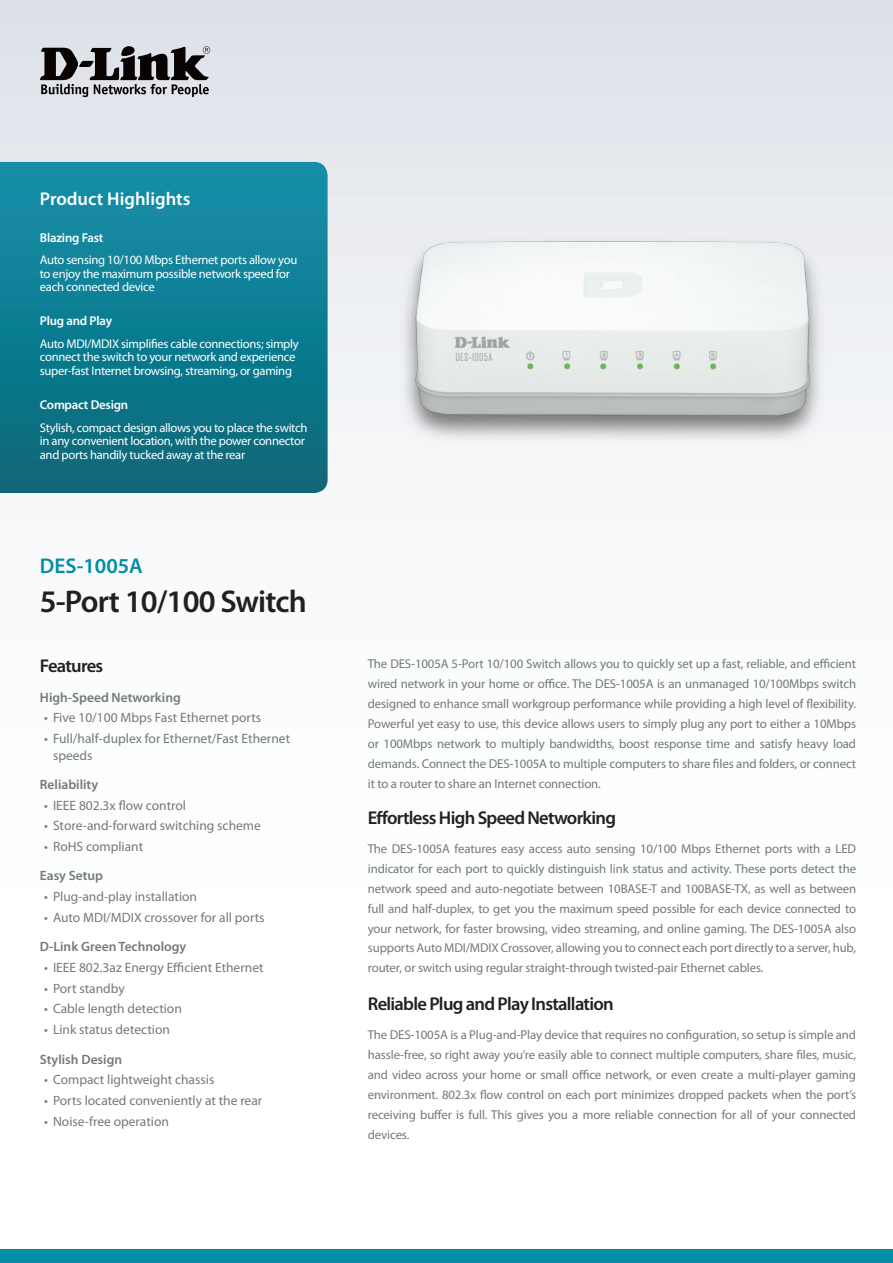
<style>
.page{position:relative;width:893px;height:1263px;background:#fff}
.page>*{position:absolute;margin:0;border:0;box-sizing:border-box;transform-origin:0 0}
.Product_Name__Cover{font:600 31.5px "Myriad Pro";letter-spacing:-.025em;color:#231f20}
.Model_Number__Cover{font:600 21.3px "Myriad Pro";color:#008da8}
.Description_Topic{font:600 18.6px "Myriad Pro";letter-spacing:-.04em;color:#231f20}
.Highlights_Title{font:600 18.6px "Myriad Pro";color:#fff}
.Features_Title{font:600 18.6px "Myriad Pro";letter-spacing:-.04em;color:#231f20}
.Features_Bullets{font:13.5px/16.5px "Myriad Pro";color:#74787d}
.Features_Category{font:600 13.5px "Myriad Pro";color:#74787d}
.Description_Text{font:12.9px/20px "Myriad Pro";letter-spacing:-.01em;color:#74787d;text-align:justify}
.Highlights_Category{font:600 12.9px "Myriad Pro";letter-spacing:-.015em;color:#fff}
.Highlights_Text{font:12.6px/13.5px "Myriad Pro";letter-spacing:-.025em;color:#fff}
.Highlights_Category-2{font:12.6px/13.5px "Myriad Pro";letter-spacing:-.025em;color:#fff}
</style>
<div class="page">
<div style="left:0;top:0;width:893px;height:1084px;background:linear-gradient(to bottom,#e3e6ec,#fff)"></div>
<div style="left:0;top:1249px;width:893px;height:14px;background:#008da8"></div>
<svg style="left:0;top:162px;width:328px;height:331px;background:#0f7c90"></svg>
<svg style="left:40px;top:46px;width:170px;height:51px;background:#807f83"></svg>
<img style="left:385px;top:211px;width:453px;height:233px">
<p class="Highlights_Title" style="left:40px;top:187px;width:152px">Product Highlights</p>
<p class="Highlights_Category" style="left:40px;top:229px;width:65px">Blazing Fast</p>
<p class="Highlights_Text" style="left:40px;top:253px;width:259px">Auto sensing 10/100 Mbps Ethernet ports allow you to enjoy the maximum possible network speed for each connected device</p>
<p class="Highlights_Category" style="left:40px;top:313px;width:74px">Plug and Play</p>
<p class="Highlights_Text" style="left:40px;top:337px;width:260px">Auto MDI/MDIX simplifies cable connections; simply connect the switch to your network and experience super-fast Internet browsing, streaming, or gaming</p>
<p class="Highlights_Category" style="left:40px;top:397px;width:90px">Compact Design</p>
<p class="Highlights_Category-2" style="left:40px;top:421px;width:269px">Stylish, compact design allows you to place the switch in any convenient location, with the power connector and ports handily tucked away at the rear</p>
<p class="Model_Number__Cover" style="left:40px;top:552px;width:104px">DES-1005A</p>
<p class="Product_Name__Cover" style="left:40px;top:582px;width:268px">5-Port 10/100 Switch</p>
<p class="Features_Title" style="left:40px;top:654px;width:65px">Features</p>
<p class="Features_Category" style="left:40px;top:688px;width:143px">High-Speed Networking</p>
<p class="Features_Bullets" style="left:44px;top:709px;width:219px">• Five 10/100 Mbps Fast Ethernet ports</p>
<p class="Features_Bullets" style="left:53px;top:730px;width:239px;text-indent:-9px">• Full/half-duplex for Ethernet/Fast Ethernet speeds</p>
<p class="Features_Category" style="left:40px;top:776px;width:60px">Reliability</p>
<p class="Features_Bullets" style="left:44px;top:797px;width:143px">• IEEE 802.3x flow control</p>
<p class="Features_Bullets" style="left:44px;top:817px;width:218px">• Store-and-forward switching scheme</p>
<p class="Features_Bullets" style="left:44px;top:838px;width:101px">• RoHS compliant</p>
<p class="Features_Category" style="left:40px;top:867px;width:65px">Easy Setup</p>
<p class="Features_Bullets" style="left:44px;top:888px;width:154px">• Plug-and-play installation</p>
<p class="Features_Bullets" style="left:44px;top:909px;width:222px">• Auto MDI/MDIX crossover for all ports</p>
<p class="Features_Category" style="left:40px;top:938px;width:148px">D-Link Green Technology</p>
<p class="Features_Bullets" style="left:44px;top:959px;width:221px">• IEEE 802.3az Energy Efficient Ethernet</p>
<p class="Features_Bullets" style="left:44px;top:980px;width:82px">• Port standby</p>
<p class="Features_Bullets" style="left:44px;top:1000px;width:139px">• Cable length detection</p>
<p class="Features_Bullets" style="left:44px;top:1021px;width:127px">• Link status detection</p>
<p class="Features_Category" style="left:40px;top:1050px;width:84px">Stylish Design</p>
<p class="Features_Bullets" style="left:44px;top:1071px;width:172px">• Compact lightweight chassis</p>
<p class="Features_Bullets" style="left:44px;top:1092px;width:220px">• Ports located conveniently at the rear</p>
<p class="Features_Bullets" style="left:44px;top:1113px;width:126px">• Noise-free operation</p>
<p class="Description_Text" style="left:368px;top:654px;width:490px">The DES-1005A 5-Port 10/100 Switch allows you to quickly set up a fast, reliable, and efficient wired network in your home or office. The DES-1005A is an unmanaged 10/100Mbps switch designed to enhance small workgroup performance while providing a high level of flexibility.<br>Powerful yet easy to use, this device allows users to simply plug any port to either a 10Mbps or 100Mbps network to multiply bandwidths, boost response time and satisfy heavy load demands. Connect the DES-1005A to multiple computers to share files and folders, or connect it to a router to share an Internet connection.</p>
<p class="Description_Topic" style="left:368px;top:806px;width:250px">Effortless High Speed Networking</p>
<p class="Description_Text" style="left:368px;top:838px;width:490px">The DES-1005A features easy access auto sensing 10/100 Mbps Ethernet ports with a LED indicator for each port to quickly distinguish link status and activity. These ports detect the network speed and auto-negotiate between 10BASE-T and 100BASE-TX, as well as between full and half-duplex, to get you the maximum speed possible for each device connected to your network, for faster browsing, video streaming, and online gaming. The DES-1005A also supports Auto MDI/MDIX Crossover, allowing you to connect each port directly to a server, hub, router, or switch using regular straight-through twisted-pair Ethernet cables.</p>
<p class="Description_Topic" style="left:368px;top:992px;width:247px">Reliable Plug and Play Installation</p>
<p class="Description_Text" style="left:368px;top:1025px;width:490px">The DES-1005A is a Plug-and-Play device that requires no configuration, so setup is simple and hassle-free, so right away you’re easily able to connect multiple computers, share files, music, and video across your home or small office network, or even create a multi-player gaming environment. 802.3x flow control on each port minimizes dropped packets when the port’s receiving buffer is full. This gives you a more reliable connection for all of your connected devices.</p>
</div>
